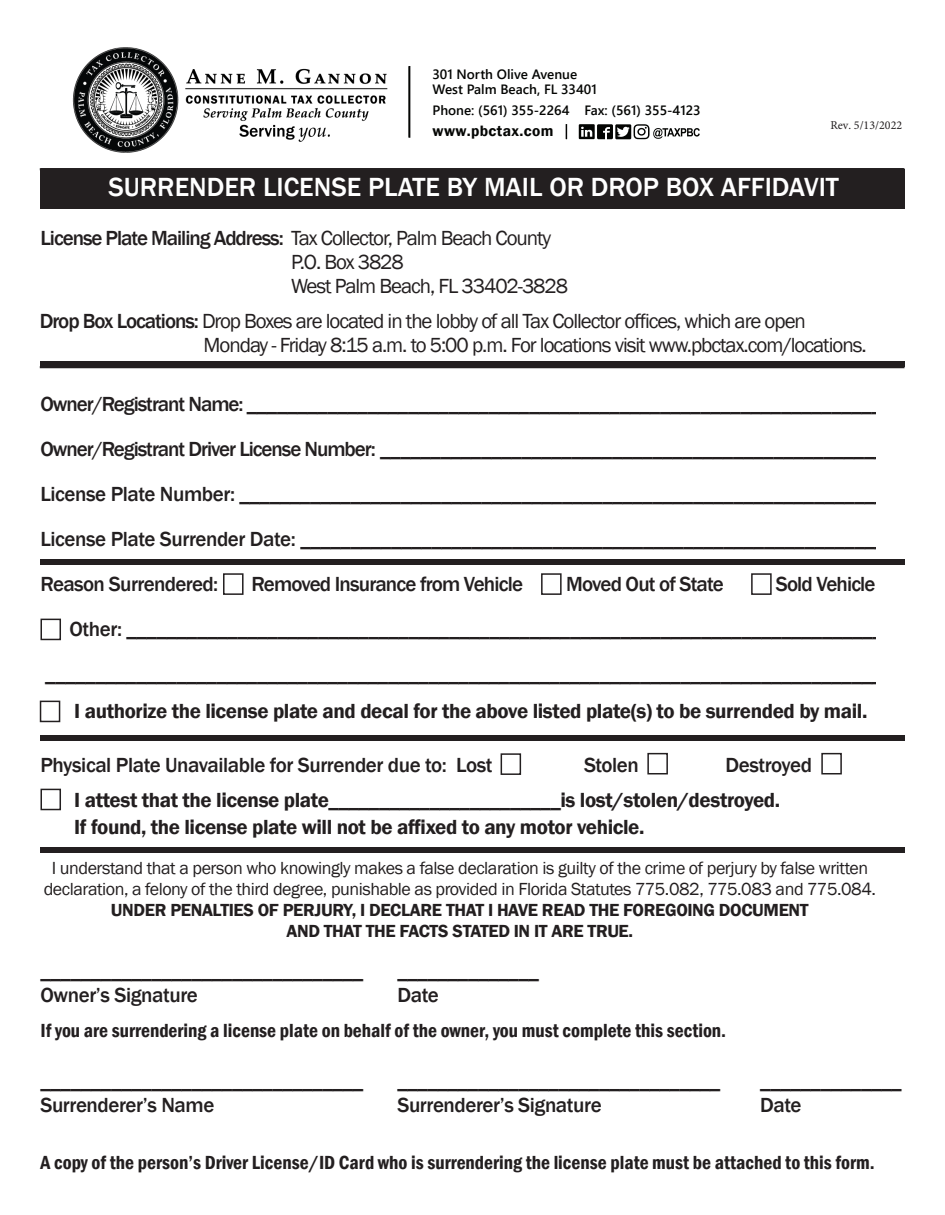
<style>
.page{position:relative;width:945px;height:1215px;background:#fff}
.page>*{position:absolute;margin:0;border:0;box-sizing:border-box;transform-origin:0 0}
.t1{font:500 27px "Franklin Gothic";color:#fff}
.t2{font:500 21px/24px "Franklin Gothic";letter-spacing:-.02em;color:#231f20}
.t3{font:500 21px/45px "Franklin Gothic";letter-spacing:-.05em;color:#231f20}
.t4{font:21px/24px "Franklin Gothic";letter-spacing:-.05em;color:#231f20}
.t5{font:600 21px/27px "Franklin Gothic";letter-spacing:-.02em;color:#231f20}
.t6{font:500 21px "Franklin Gothic";letter-spacing:-.04em;color:#231f20}
.t7{font:600 condensed 19.5px "Franklin Gothic";color:#231f20}
.t8{font:18px "Franklin Gothic";letter-spacing:-.025em;color:#231f20}
.t9{font:600 18px "Franklin Gothic";letter-spacing:-.02em;color:#231f20}
.t10{font:600 15.45px "Franklin Gothic";letter-spacing:.025em;color:#040503}
.t11{font:600 13.5px/15px "Segoe UI";color:#040503}
.t12{font:12px "Minion Pro";color:#231f20}
.s1{font-weight:500}
</style>
<div class="page">
<div style="left:40px;top:169px;width:864px;height:40px;background:#231f20"></div>
<svg style="left:566px;top:124px;width:1px;height:15px"></svg>
<svg style="left:579px;top:124px;width:121px;height:15px"></svg>
<div style="left:408px;top:66px;width:2px;height:72px;border:2px solid #040503"></div>
<img style="left:72px;top:47px;width:316px;height:106px">
<div style="left:40px;top:168px;width:864px;height:2px;border:2px solid #231f20"></div>
<div style="left:40px;top:366px;width:864px;height:2px;border:2px solid #231f20"></div>
<div style="left:223px;top:573px;width:21px;height:22px;border:2px solid #231f20"></div>
<div style="left:541px;top:573px;width:21px;height:22px;border:2px solid #231f20"></div>
<div style="left:40px;top:619px;width:21px;height:21px;border:2px solid #231f20"></div>
<div style="left:751px;top:573px;width:21px;height:22px;border:2px solid #231f20"></div>
<div style="left:501px;top:753px;width:20px;height:22px;border:2px solid #231f20"></div>
<div style="left:647px;top:753px;width:21px;height:21px;border:2px solid #231f20"></div>
<div style="left:821px;top:753px;width:21px;height:21px;border:2px solid #231f20"></div>
<div style="left:40px;top:701px;width:20px;height:21px;border:2px solid #231f20"></div>
<div style="left:40px;top:736px;width:864px;height:5px;background:#231f20"></div>
<div style="left:40px;top:559px;width:864px;height:5px;background:#231f20"></div>
<div style="left:40px;top:362px;width:864px;height:5px;background:#231f20"></div>
<div style="left:40px;top:847px;width:864px;height:6px;background:#231f20"></div>
<div style="left:40px;top:789px;width:21px;height:21px;border:2px solid #231f20"></div>
<p class="t11" style="left:432px;top:65px;width:166px">301 North Olive Avenue<br>West Palm Beach, FL 33401</p>
<p class="t11" style="left:432px;top:101px;width:270px">Phone: (561) 355-2264 Fax: (561) 355-4123</p>
<p class="t10" style="left:433px;top:121px;width:123px">www.pbctax.com</p>
<p class="t12" style="left:830px;top:117px;width:73px">Rev. 5/13/2022</p>
<p class="t1" style="left:108px;top:171px;width:732px">SURRENDER LICENSE PLATE BY MAIL OR DROP BOX AFFIDAVIT</p>
<p class="t4" style="left:291px;top:227px;width:279px;text-indent:-251px"><span class="s1">License Plate Mailing Address:</span> Tax Collector, Palm Beach County<br>P.O. Box 3828<br>West Palm Beach, FL 33402-3828</p>
<p class="t4" style="left:40px;top:309px;width:768px"><span class="s1">Drop Box Locations:</span> Drop Boxes are located in the lobby of all Tax Collector offices, which are open</p>
<p class="t4" style="left:204px;top:333px;width:665px">Monday - Friday 8:15 a.m. to 5:00 p.m. For locations visit www.pbctax.com/locations.</p>
<p class="t3" style="left:41px;top:381px;width:843px">Owner/Registrant Name: _______________________________________________________________</p>
<p class="t3" style="left:40px;top:426px;width:846px">Owner/Registrant Driver License Number: __________________________________________________<br>License Plate Number: ________________________________________________________________</p>
<p class="t2" style="left:40px;top:516px;width:846px;line-height:45px">License Plate Surrender Date: __________________________________________________________<br>Reason Surrendered:</p>
<p class="t6" style="left:251px;top:571px;width:273px">Removed Insurance from Vehicle</p>
<p class="t6" style="left:566px;top:571px;width:159px">Moved Out of State</p>
<p class="t6" style="left:776px;top:571px;width:101px">Sold Vehicle</p>
<p class="t2" style="left:69px;top:617px;width:815px">Other: ___________________________________________________________________________</p>
<p class="t2" style="left:45px;top:662px;width:839px">___________________________________________________________________________________</p>
<p class="t5" style="left:74px;top:698px;width:795px">I authorize the license plate and decal for the above listed plate(s) to be surrended by mail.</p>
<p class="t2" style="left:40px;top:753px;width:454px">Physical Plate Unavailable for Surrender due to: Lost</p>
<p class="t2" style="left:584px;top:753px;width:56px">Stolen</p>
<p class="t2" style="left:725px;top:753px;width:88px">Destroyed</p>
<p class="t5" style="left:74px;top:786px;width:707px">I attest that the license plate_______________________is lost/stolen/destroyed.<br>If found, the license plate will not be affixed to any motor vehicle.</p>
<p class="t8" style="left:52px;top:856px;width:818px">I understand that a person who knowingly makes a false declaration is guilty of the crime of perjury by false written</p>
<p class="t8" style="left:44px;top:877px;width:834px">declaration, a felony of the third degree, punishable as provided in Florida Statutes 775.082, 775.083 and 775.084.</p>
<p class="t9" style="left:111px;top:898px;width:699px">UNDER PENALTIES OF PERJURY, I DECLARE THAT I HAVE READ THE FOREGOING DOCUMENT</p>
<p class="t9" style="left:287px;top:919px;width:348px">AND THAT THE FACTS STATED IN IT ARE TRUE.</p>
<p class="t2" style="left:40px;top:959px;width:324px">________________________________<br>Owner’s Signature</p>
<p class="t2" style="left:397px;top:959px;width:143px">______________</p>
<p class="t2" style="left:397px;top:983px;width:43px">Date</p>
<p class="t7" style="left:40px;top:1017px;width:687px">If you are surrendering a license plate on behalf of the owner, you must complete this section.</p>
<p class="t2" style="left:40px;top:1070px;width:324px">________________________________</p>
<p class="t2" style="left:40px;top:1094px;width:175px">Surrenderer’s Name</p>
<p class="t2" style="left:397px;top:1070px;width:324px">________________________________<br>Surrenderer’s Signature</p>
<p class="t2" style="left:760px;top:1070px;width:143px">______________<br>Date</p>
<p class="t7" style="left:40px;top:1149px;width:836px">A copy of the person’s Driver License/ID Card who is surrendering the license plate must be attached to this form.</p>
</div>
